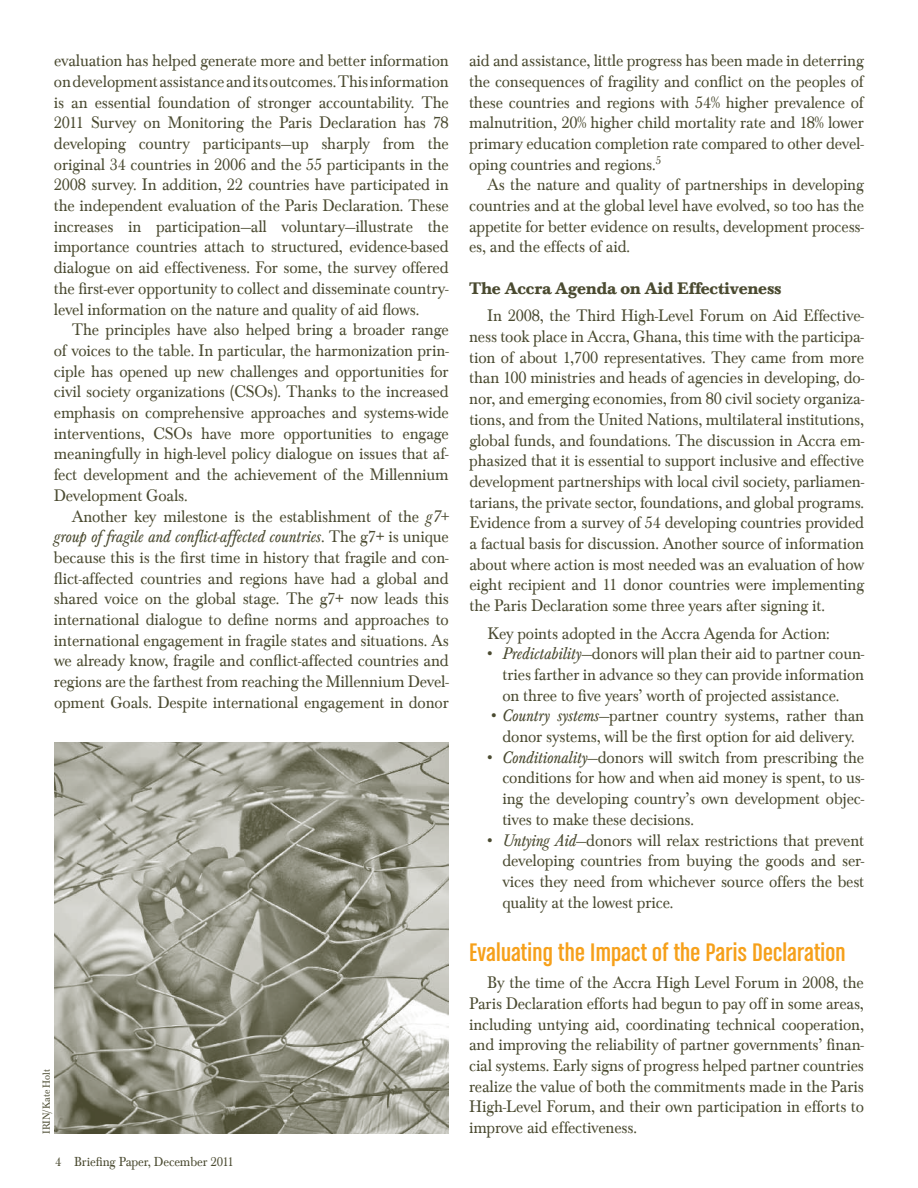
<style>
.page{position:relative;width:918px;height:1188px;background:#fff}
.page>*{position:absolute;margin:0;border:0;box-sizing:border-box;transform-origin:0 0}
.t1{font:27px "Chalet Comprime Cologne Sixty";letter-spacing:.01em;color:#f6a01a;scale:1.1 1}
.t2{font:17.25px/20.7px "Baskerville Com";letter-spacing:-.01em;color:#4a4a30;text-align:justify;scale:.95 1}
.t3{font:700 17.25px "Baskerville Com";letter-spacing:-.01em;color:#4a4a30;scale:.95 1}
.t4{font:13.5px "Baskerville Com";letter-spacing:-.01em;color:#4a4a30;scale:.95 1}
.t5{font:10.5px "Baskerville Com";letter-spacing:-.01em;color:#4a4a30;scale:.95 1}
.s1{font-style:italic}
</style>
<div class="page">
<img style="left:54px;top:742px;width:395px;height:391px">
<p class="t2" style="left:54px;top:51px;width:417px">evaluation has helped generate more and better information ondevelopmentassistanceanditsoutcomes.Thisinformation is an essential foundation of stronger accountability. The 2011 Survey on Monitoring the Paris Declaration has 78 developing country participants—up sharply from the original 34 countries in 2006 and the 55 participants in the 2008 survey. In addition, 22 countries have participated in the independent evaluation of the Paris Declaration. These increases in participation—all voluntary—illustrate the importance countries attach to structured, evidence-based dialogue on aid effectiveness. For some, the survey offered the first-ever opportunity to collect and disseminate country&shy;level information on the nature and quality of aid flows.</p>
<p class="t2" style="left:54px;top:320px;width:417px;text-indent:18px">The principles have also helped bring a broader range of voices to the table. In particular, the harmonization prin&shy;ciple has opened up new challenges and opportunities for civil society organizations (CSOs). Thanks to the increased emphasis on comprehensive approaches and systems-wide interventions, CSOs have more opportunities to engage meaningfully in high-level policy dialogue on issues that af&shy;fect development and the achievement of the Millennium Development Goals.</p>
<p class="t2" style="left:54px;top:506px;width:417px;text-indent:18px">Another key milestone is the establishment of the <span class="s1">g7+ group of fragile and conflict-affected countries</span>. The g7+ is unique because this is the first time in history that fragile and con&shy;flict-affected countries and regions have had a global and shared voice on the global stage. The g7+ now leads this international dialogue to define norms and approaches to international engagement in fragile states and situations. As we already know, fragile and conflict-affected countries and regions are the farthest from reaching the Millennium Devel&shy;opment Goals. Despite international engagement in donor</p>
<p class="t5" style="left:40px;top:1134px;width:70px;rotate:-90deg">IRIN/Kate Holt</p>
<p class="t4" style="left:55px;top:1154px;width:190px">4 Briefing Paper, December 2011</p>
<p class="t2" style="left:469px;top:51px;width:417px">aid and assistance, little progress has been made in deterring the consequences of fragility and conflict on the peoples of these countries and regions with 54% higher prevalence of malnutrition, 20% higher child mortality rate and 18% lower primary education completion rate compared to other devel&shy;oping countries and regions.<sup>5</sup></p>
<p class="t2" style="left:469px;top:175px;width:417px;text-indent:18px">As the nature and quality of partnerships in developing countries and at the global level have evolved, so too has the appetite for better evidence on results, development process&shy;es, and the effects of aid.</p>
<p class="t3" style="left:469px;top:278px;width:330px">The Accra Agenda on Aid Effectiveness</p>
<p class="t2" style="left:469px;top:306px;width:418px;text-indent:18px">In 2008, the Third High-Level Forum on Aid Effective&shy;ness took place in Accra, Ghana, this time with the participa&shy;tion of about 1,700 representatives. They came from more than 100 ministries and heads of agencies in developing, do&shy;nor, and emerging economies, from 80 civil society organiza&shy;tions, and from the United Nations, multilateral institutions, global funds, and foundations. The discussion in Accra em&shy;phasized that it is essential to support inclusive and effective development partnerships with local civil society, parliamen&shy;tarians, the private sector, foundations, and global programs.<br>Evidence from a survey of 54 developing countries provided a factual basis for discussion. Another source of information about where action is most needed was an evaluation of how eight recipient and 11 donor countries were implementing the Paris Declaration some three years after signing it.</p>
<p class="t2" style="left:487px;top:623px;width:362px">Key points adopted in the Accra Agenda for Action:</p>
<p class="t2" style="left:502px;top:644px;width:382px;text-indent:-18px">• <span class="s1">Predictability</span>—donors will plan their aid to partner coun&shy;tries farther in advance so they can provide information on three to five years’ worth of projected assistance.</p>
<p class="t2" style="left:488px;top:706px;width:397px;text-align:center">• <span class="s1">Country systems</span>—partner country systems, rather than donor systems, will be the first option for aid delivery.</p>
<p class="t2" style="left:502px;top:747px;width:382px;text-indent:-18px">• <span class="s1">Conditionality</span>—donors will switch from prescribing the conditions for how and when aid money is spent, to us&shy;ing the developing country’s own development objec&shy;tives to make these decisions.</p>
<p class="t2" style="left:502px;top:830px;width:382px;text-indent:-18px">• <span class="s1">Untying Aid</span>—donors will relax restrictions that prevent developing countries from buying the goods and ser&shy;vices they need from whichever source offers the best quality at the lowest price.</p>
<h1 class="t1" style="left:469px;top:937px;width:344px">Evaluating the Impact of the Paris Declaration</h1>
<p class="t2" style="left:469px;top:973px;width:417px;text-indent:18px">By the time of the Accra High Level Forum in 2008, the Paris Declaration efforts had begun to pay off in some areas, including untying aid, coordinating technical cooperation, and improving the reliability of partner governments’ finan&shy;cial systems. Early signs of progress helped partner countries realize the value of both the commitments made in the Paris High-Level Forum, and their own participation in efforts to</p>
<p class="t2" style="left:469px;top:1117px;width:178px">improve aid effectiveness.</p>
</div>
